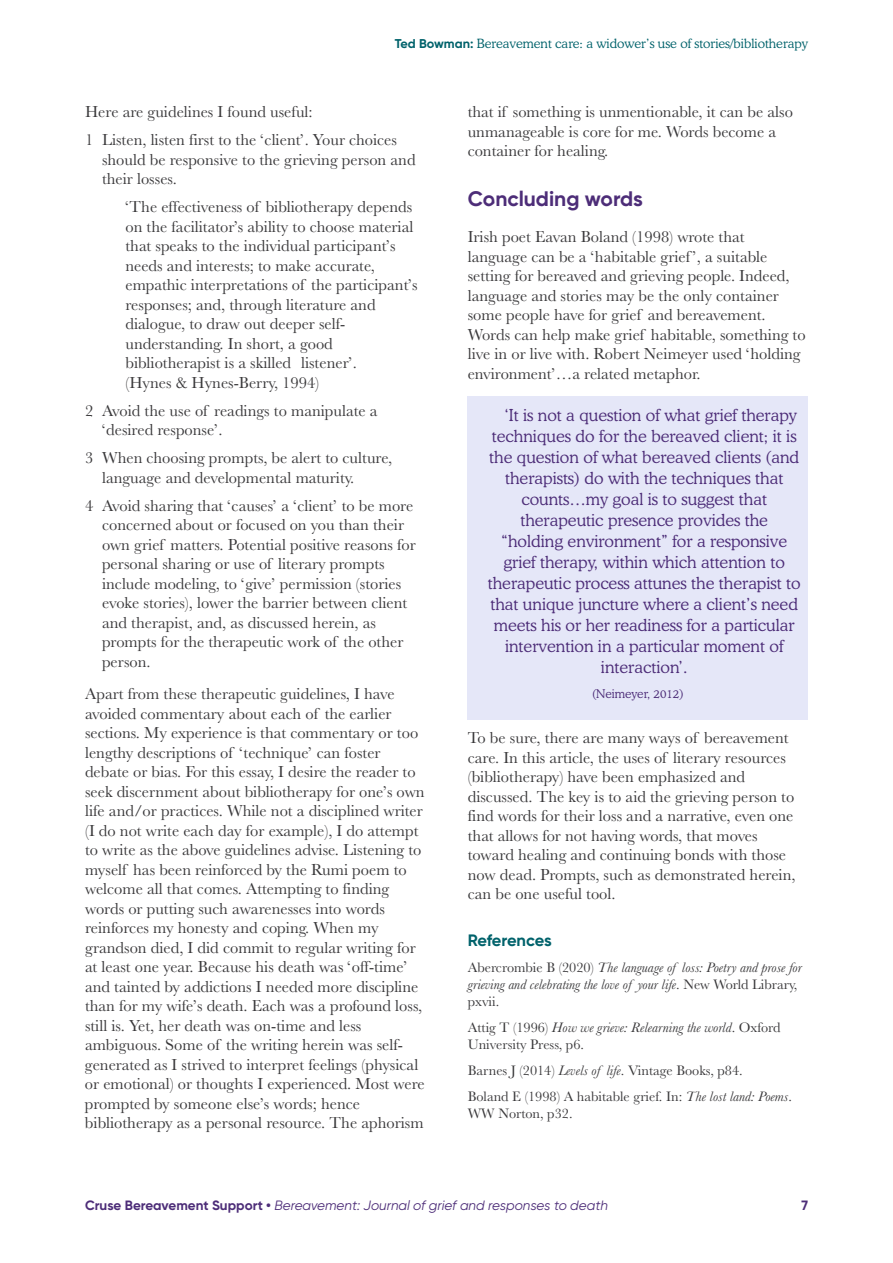
<style>
.page{position:relative;width:893px;height:1263px;background:#fff}
.page>*{position:absolute;margin:0;border:0;box-sizing:border-box;transform-origin:0 0}
.t1{font:700 21px "Gilroy";color:#4d2d78}
.t2{font:16.5px/19.5px "Baskerville";color:#39383a}
.t3{font:300 16.5px "Cooper BT";color:#4d2d78}
.t4{font:700 16.5px "Gilroy";letter-spacing:-.015em;color:#00626b}
.t5{font:14.25px/17.2px "Baskerville";color:#39383a}
.t6{font:italic 14.25px/17.2px "Baskerville";color:#39383a}
.t7{font:italic 13.5px "Gilroy";color:#4d2d78}
.t8{font:700 13.5px "Gilroy";color:#4d2d78}
.t9{font:300 12.75px "Cooper BT";color:#00626b}
.t10{font:300 12px "Cooper BT";color:#4d2d78}
.s1{font-family:"Gilroy";font-weight:700}
.s2{font-style:normal}
.s3{font-style:italic}
.s4{font-weight:700;font-style:normal}
</style>
<div class="page">
<div style="left:468px;top:396px;width:340px;height:323px;background:#e5e7f8"></div>
<p class="t9" style="left:395px;top:39px;width:415px"><span class="s1">Ted Bowman:</span> Bereavement care: a widower’s use of stories/bibliotherapy</p>
<p class="t2" style="left:85px;top:98px;width:313px;line-height:28px">Here are guidelines I found useful:<br>1 Listen, listen first to the ‘client’. Your choices</p>
<p class="t2" style="left:102px;top:149px;width:315px">should be responsive to the grieving person and their losses.</p>
<p class="t2" style="left:125px;top:197px;width:294px">‘The effectiveness of bibliotherapy depends on the facilitator’s ability to choose material that speaks to the individual participant’s needs and interests; to make accurate, empathic interpretations of the participant’s responses; and, through literature and dialogue, to draw out deeper self&shy;understanding. In short, a good bibliotherapist is a skilled listener’.<br>(Hynes &amp; Hynes-Berry, 1994)</p>
<p class="t2" style="left:102px;top:400px;width:277px;text-indent:-17px">2 Avoid the use of readings to manipulate a ‘desired response’.</p>
<p class="t2" style="left:102px;top:448px;width:292px;text-indent:-17px">3 When choosing prompts, be alert to culture, language and developmental maturity.</p>
<p class="t2" style="left:102px;top:495px;width:315px;text-indent:-17px">4 Avoid sharing that ‘causes’ a ‘client’ to be more concerned about or focused on you than their own grief matters. Potential positive reasons for personal sharing or use of literary prompts include modeling, to ‘give’ permission (stories evoke stories), lower the barrier between client and therapist, and, as discussed herein, as prompts for the therapeutic work of the other person.</p>
<p class="t2" style="left:85px;top:684px;width:341px">Apart from these therapeutic guidelines, I have avoided commentary about each of the earlier sections. My experience is that commentary or too lengthy descriptions of ‘technique’ can foster debate or bias. For this essay, I desire the reader to seek discernment about bibliotherapy for one’s own life and/or practices. While not a disciplined writer (I do not write each day for example), I do attempt to write as the above guidelines advise. Listening to myself has been reinforced by the Rumi poem to welcome all that comes. Attempting to finding words or putting such awarenesses into words reinforces my honesty and coping. When my grandson died, I did commit to regular writing for at least one year. Because his death was ‘off-time’ and tainted by addictions I needed more discipline than for my wife’s death. Each was a profound loss, still is. Yet, her death was on-time and less ambiguous. Some of the writing herein was self&shy;generated as I strived to interpret feelings (physical or emotional) or thoughts I experienced. Most were prompted by someone else’s words; hence bibliotherapy as a personal resource. The aphorism</p>
<p class="t2" style="left:468px;top:102px;width:327px">that if something is unmentionable, it can be also unmanageable is core for me. Words become a container for healing.</p>
<p class="t1" style="left:468px;top:185px;width:177px">Concluding words</p>
<p class="t2" style="left:468px;top:227px;width:339px">Irish poet Eavan Boland (1998) wrote that language can be a ‘habitable grief ’, a suitable setting for bereaved and grieving people. Indeed, language and stories may be the only container some people have for grief and bereavement.<br>Words can help make grief habitable, something to live in or live with. Robert Neimeyer used ‘holding environment’…a related metaphor.</p>
<p class="t3" style="left:504px;top:409px;width:294px">‘It is not a question of what grief therapy</p>
<p class="t3" style="left:492px;top:430px;width:306px">techniques do for the bereaved client; it is</p>
<p class="t3" style="left:489px;top:451px;width:311px">the question of what bereaved clients (and</p>
<p class="t3" style="left:505px;top:472px;width:280px">therapists) do with the techniques that</p>
<p class="t3" style="left:521px;top:493px;width:247px">counts…my goal is to suggest that</p>
<p class="t3" style="left:520px;top:514px;width:249px">therapeutic presence provides the</p>
<p class="t3" style="left:501px;top:535px;width:288px">“holding environment” for a responsive</p>
<p class="t3" style="left:503px;top:556px;width:283px">grief therapy, within which attention to</p>
<p class="t3" style="left:488px;top:577px;width:314px">therapeutic process attunes the therapist to</p>
<p class="t3" style="left:490px;top:598px;width:309px">that unique juncture where a client’s need</p>
<p class="t3" style="left:494px;top:619px;width:302px">meets his or her readiness for a particular</p>
<p class="t3" style="left:505px;top:640px;width:280px">intervention in a particular moment of</p>
<p class="t3" style="left:601px;top:661px;width:88px">interaction’.</p>
<p class="t10" style="left:592px;top:689px;width:93px">(Neimeyer, 2012)</p>
<p class="t2" style="left:468px;top:728px;width:329px">To be sure, there are many ways of bereavement care. In this article, the uses of literary resources (bibliotherapy) have been emphasized and discussed. The key is to aid the grieving person to find words for their loss and a narrative, even one that allows for not having words, that moves toward healing and continuing bonds with those now dead. Prompts, such as demonstrated herein, can be one useful tool.</p>
<p class="t4" style="left:468px;top:930px;width:85px">References</p>
<p class="t6" style="left:468px;top:958px;width:336px"><span class="s2">Abercrombie B (2020)</span> The language of loss: Poetry and prose for grieving and celebrating the love of your life<span class="s2">. New World Library, pxvii.</span></p>
<p class="t5" style="left:468px;top:1018px;width:314px">Attig T (1996) <span class="s3">How we grieve: Relearning the world</span>. Oxford<br>University Press, p6.</p>
<p class="t5" style="left:468px;top:1057px;width:326px;line-height:25.8px">Barnes J (2014) <span class="s3">Levels of life</span>. Vintage Books, p84.<br>Boland E (1998) A habitable grief. In: <span class="s3">The lost land: Poems</span>.</p>
<p class="t5" style="left:468px;top:1104px;width:106px">WW Norton, p32.</p>
<p class="t7" style="left:85px;top:1197px;width:524px"><span class="s4">Cruse Bereavement Support •</span> Bereavement: Journal of grief and responses to death</p>
<p class="t8" style="left:801px;top:1196px;width:8px">7</p>
</div>
